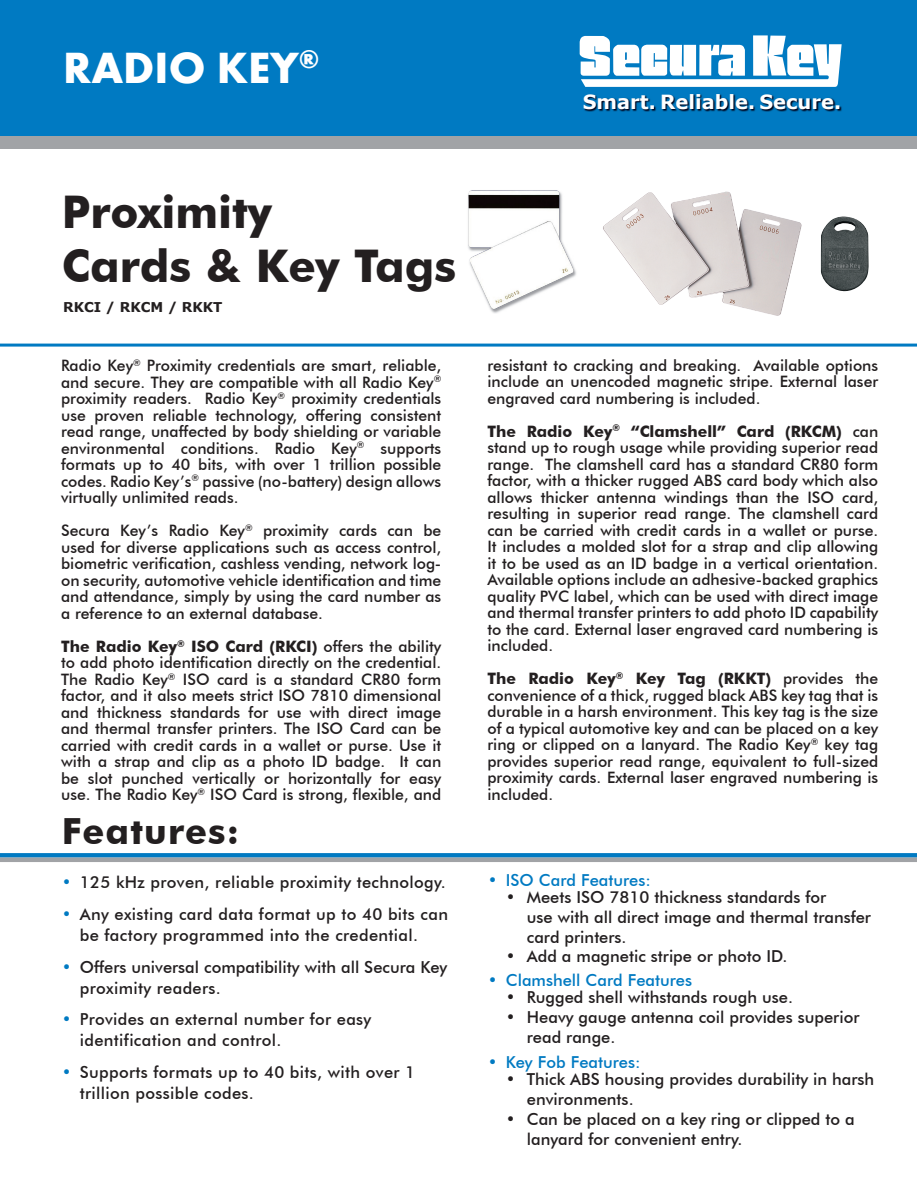
<style>
.page{position:relative;width:917px;height:1192px;background:#fff}
.page>*{position:absolute;margin:0;border:0;box-sizing:border-box;transform-origin:0 0}
.t1{font:700 45px/54px "Futura BT";color:#231f20}
.t2{font:700 45px "Futura";color:#fff}
.t3{font:700 36px "Futura BT";letter-spacing:.03em;color:#231f20}
.t4{font:700 19.5px "Verdana";color:#fff}
.t5{font:500 16.5px/19.8px "Futura BT";color:#231f20}
.t6{font:500 16.5px/21px "Futura BT";letter-spacing:.02em;color:#231f20}
.t7{font:500 16.5px "Futura BT";color:#007ac2}
.t8{font:500 15.75px/16.5px "Futura BT";color:#231f20;text-align:justify}
.t9{font:700 13.5px "Verdana";color:#231f20}
.s1{font-weight:700}
.s2{color:#007ac2}
</style>
<div class="page">
<div style="left:0;top:134px;width:917px;height:15px;background:#a1a3a6"></div>
<div style="left:0;top:0;width:917px;height:135px;background:#007ac2"></div>
<svg style="left:580px;top:35px;width:262px;height:52px"></svg>
<img style="left:584px;top:94px;width:258px;height:18px">
<hr style="left:0;top:343px;width:917px;height:3px;background:#007ac2">
<svg style="left:0;top:853px;width:917px;height:4px;background:#057cc3"></svg>
<div style="left:0;top:857px;width:917px;height:5px;background:#a1a3a6"></div>
<img style="left:490px;top:267px;width:86px;height:46px">
<img style="left:468px;top:190px;width:106px;height:119px">
<img style="left:603px;top:191px;width:199px;height:125px">
<img style="left:821px;top:216px;width:48px;height:75px">
<h1 class="t2" style="left:63px;top:40px;width:257px">RADIO KEY<sup>®</sup></h1>
<p class="t4" style="left:583px;top:89px;width:260px">Smart . Reliable. Secure.</p>
<h1 class="t1" style="left:62px;top:184px;width:396px">Proximity<br>Cards &amp; Key Tags</h1>
<p class="t9" style="left:63px;top:298px;width:161px">RKCI / RKCM / RKKT</p>
<p class="t8" style="left:61px;top:357px;width:382px">Radio Key<sup>®</sup> Proximity credentials are smart, reliable, and secure. They are compatible with all Radio Key<sup>® </sup>proximity readers. Radio Key<sup>®</sup> proximity credentials use proven reliable technology, offering consistent read range, unaffected by body shielding or variable environmental conditions. Radio Key<sup>®</sup> supports formats up to 40 bits, with over 1 trillion possible codes. Radio Key’s<sup>®</sup> passive (no-battery) design allows virtually unlimited reads.</p>
<p class="t8" style="left:61px;top:522px;width:382px">Secura Key’s Radio Key<sup>®</sup> proximity cards can be used for diverse applications such as access control, biometric verification, cashless vending, network log&shy;on security, automotive vehicle identification and time and attendance, simply by using the card number as a reference to an external database.</p>
<p class="t8" style="left:61px;top:637px;width:382px"><span class="s1">The Radio Key</span><sup>®</sup> <span class="s1">ISO Card (RKCI)</span> offers the ability to add photo identification directly on the credential.<br>The Radio Key<sup>®</sup> ISO card is a standard CR80 form factor, and it also meets strict ISO 7810 dimensional and thickness standards for use with direct image and thermal transfer printers. The ISO Card can be carried with credit cards in a wallet or purse. Use it with a strap and clip as a photo ID badge. It can be slot punched vertically or horizontally for easy use. The Radio Key<sup>®</sup> ISO Card is strong, flexible, and</p>
<h2 class="t3" style="left:62px;top:809px;width:179px">Features:</h2>
<p class="t6" style="left:62px;top:871px;width:385px"><span class="s2">•</span> 125 kHz proven, reliable proximity technology.</p>
<p class="t6" style="left:80px;top:903px;width:370px;text-indent:-18px"><span class="s2">•</span> Any existing card data format up to 40 bits can be factory programmed into the credential.</p>
<p class="t5" style="left:80px;top:956px;width:369px;line-height:21px;text-indent:-18px"><span class="s2">•</span> Offers universal compatibility with all Secura Key proximity readers.</p>
<p class="t6" style="left:80px;top:1008px;width:293px;text-indent:-18px"><span class="s2">•</span> Provides an external number for easy identification and control.</p>
<p class="t6" style="left:80px;top:1061px;width:337px;text-indent:-18px"><span class="s2">•</span> Supports formats up to 40 bits, with over 1 trillion possible codes.</p>
<p class="t8" style="left:487px;top:356px;width:392px">resistant to cracking and breaking. Available options include an unencoded magnetic stripe. External laser engraved card numbering is included.</p>
<p class="t8" style="left:487px;top:422px;width:392px"><span class="s1">The Radio Key</span><sup>®</sup> <span class="s1">“Clamshell” Card (RKCM)</span> can stand up to rough usage while providing superior read range. The clamshell card has a standard CR80 form factor, with a thicker rugged ABS card body which also allows thicker antenna windings than the ISO card, resulting in superior read range. The clamshell card can be carried with credit cards in a wallet or purse.<br>It includes a molded slot for a strap and clip allowing it to be used as an ID badge in a vertical orientation.<br>Available options include an adhesive-backed graphics quality PVC label, which can be used with direct image and thermal transfer printers to add photo ID capability to the card. External laser engraved card numbering is included.</p>
<p class="t8" style="left:487px;top:670px;width:392px"><span class="s1">The Radio Key</span><sup>®</sup> <span class="s1">Key Tag (RKKT)</span> provides the convenience of a thick, rugged black ABS key tag that is durable in a harsh environment. This key tag is the size of a typical automotive key and can be placed on a key ring or clipped on a lanyard. The Radio Key<sup>®</sup> key tag provides superior read range, equivalent to full-sized proximity cards. External laser engraved numbering is included.</p>
<p class="t7" style="left:488px;top:870px;width:164px">• ISO Card Features:</p>
<p class="t5" style="left:527px;top:887px;width:346px;text-indent:-21px">• Meets ISO 7810 thickness standards for<br>use with all direct image and thermal transfer card printers.</p>
<p class="t5" style="left:506px;top:946px;width:283px">• Add a magnetic stripe or photo ID.</p>
<p class="t7" style="left:488px;top:970px;width:206px">• Clamshell Card Features</p>
<p class="t5" style="left:506px;top:987px;width:289px">• Rugged shell withstands rough use.</p>
<p class="t5" style="left:527px;top:1007px;width:334px;text-indent:-21px">• Heavy gauge antenna coil provides superior read range.</p>
<p class="t7" style="left:488px;top:1052px;width:154px">• Key Fob Features:</p>
<p class="t5" style="left:527px;top:1069px;width:349px;text-indent:-21px">• Thick ABS housing provides durability in harsh environments.</p>
<p class="t5" style="left:527px;top:1108px;width:329px;text-indent:-21px">• Can be placed on a key ring or clipped to a lanyard for convenient entry.</p>
</div>
